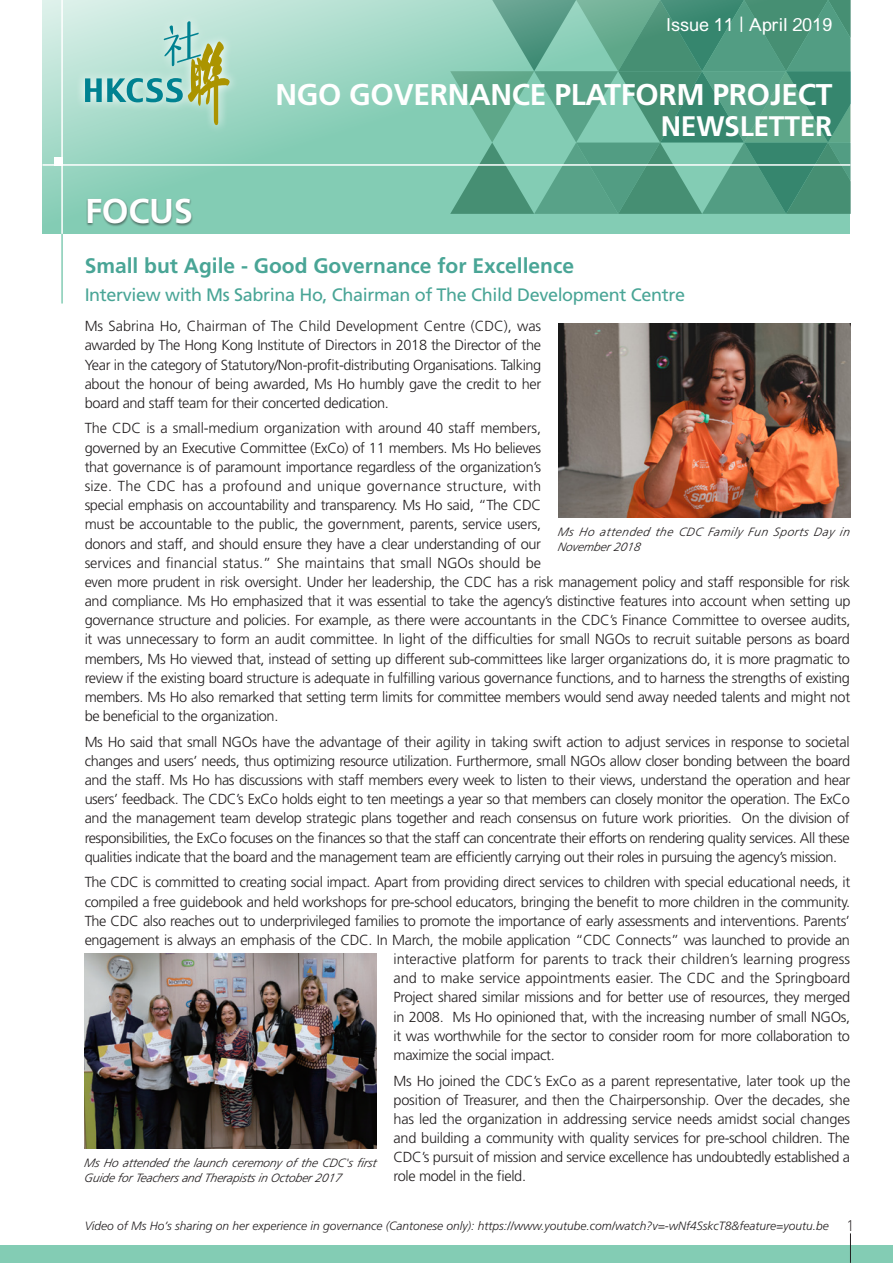
<style>
.page{position:relative;width:893px;height:1263px;background:#fff}
.page>*{position:absolute;margin:0;border:0;box-sizing:border-box;transform-origin:0 0}
.t1{font:700 34.5px "Frutiger";letter-spacing:-.01em;color:#fff}
.t2{font:700 30px "Frutiger";letter-spacing:-.01em;color:#fff}
.t3{font:700 28.2px "Frutiger";letter-spacing:-.01em;color:#fff}
.t4{font:700 21px "Frutiger";color:#49a596}
.t5{font:18px "Frutiger";letter-spacing:-.02em;color:#49a596}
.t6{font:500 18px "M Elle HK";color:#fff}
.t7{font:300 14.55px/19.2px "Frutiger";letter-spacing:-.025em;color:#231f20;text-align:justify}
.t8{font:300 14.55px "Frutiger";letter-spacing:-.005em;color:#231f20}
.t9{font:italic 300 12px/15px "Frutiger";color:#231f20}
.t10{font:italic 300 12px/15px "Frutiger";letter-spacing:.045em;color:#231f20}
.s1{font-family:"DIN";font-style:normal;font-size:15px}
</style>
<div class="page">
<svg style="left:43px;top:0;width:807px;height:234px;background:#94d3be"></svg>
<svg style="left:450px;top:0;width:400px;height:214px;background:#5ca58c"></svg>
<hr style="left:43px;top:164px;width:807px;height:2px;background:#fff">
<hr style="left:61px;top:0;width:2px;height:234px;background:#fff">
<div style="left:54px;top:157px;width:9px;height:9px;background:#fff"></div>
<hr style="left:61px;top:234px;width:2px;height:69px;background:#83ccb4">
<div style="left:0;top:1246px;width:893px;height:17px;background:#83ccb4"></div>
<div style="left:86px;top:198px;width:107px;height:29px;background:#231f20;opacity:.5"></div>
<svg style="left:75px;top:13px;width:164px;height:121px;background:#b4dfd1"></svg>
<svg style="left:85px;top:21px;width:145px;height:104px;background:#a9d2bc"></svg>
<img style="left:558px;top:323px;width:292px;height:195px">
<img style="left:85px;top:954px;width:292px;height:194px">
<svg style="left:850px;top:1234px;width:1px;height:28px"></svg>
<p class="t6" style="left:666px;top:11px;width:168px">Issue 11 | April 2019</p>
<h1 class="t1" style="left:85px;top:190px;width:109px">FOCUS</h1>
<h2 class="t2" style="left:275px;top:77px;width:558px">NGO GOVERNANCE PLATFORM PROJECT</h2>
<h3 class="t3" style="left:661px;top:109px;width:173px">NEWSLETTER</h3>
<h3 class="t4" style="left:85px;top:254px;width:491px">Small but Agile - Good Governance for Excellence</h3>
<p class="t5" style="left:85px;top:285px;width:602px">Interview with Ms Sabrina Ho, Chairman of The Child Development Centre</p>
<p class="t7" style="left:85px;top:317px;width:458px">Ms Sabrina Ho, Chairman of The Child Development Centre (CDC), was awarded by The Hong Kong Institute of Directors in 2018 the Director of the Year in the category of Statutory/Non-profit-distributing Organisations. Talking about the honour of being awarded, Ms Ho humbly gave the credit to her board and staff team for their concerted dedication.</p>
<p class="t7" style="left:85px;top:419px;width:767px;text-align:left">The CDC is a small-medium organization with around 40 staff members,<br>governed by an Executive Committee (ExCo) of 11 members. Ms Ho believes<br>that governance is of paramount importance regardless of the organization’s<br>size. The CDC has a profound and unique governance structure, with<br>special emphasis on accountability and transparency. Ms Ho said, “The CDC<br>must be accountable to the public, the government, parents, service users,<br>donors and staff, and should ensure they have a clear understanding of our<br>services and financial status.” She maintains that small NGOs should be<br>even more prudent in risk oversight. Under her leadership, the CDC has a risk management policy and staff responsible for risk and compliance. Ms Ho emphasized that it was essential to take the agency’s distinctive features into account when setting up governance structure and policies. For example, as there were accountants in the CDC’s Finance Committee to oversee audits, it was unnecessary to form an audit committee. In light of the difficulties for small NGOs to recruit suitable persons as board members, Ms Ho viewed that, instead of setting up different sub-committees like larger organizations do, it is more pragmatic to review if the existing board structure is adequate in fulfilling various governance functions, and to harness the strengths of existing members. Ms Ho also remarked that setting term limits for committee members would send away needed talents and might not be beneficial to the organization.</p>
<p class="t7" style="left:85px;top:732px;width:767px">Ms Ho said that small NGOs have the advantage of their agility in taking swift action to adjust services in response to societal changes and users’ needs, thus optimizing resource utilization. Furthermore, small NGOs allow closer bonding between the board and the staff. Ms Ho has discussions with staff members every week to listen to their views, understand the operation and hear users’ feedback. The CDC’s ExCo holds eight to ten meetings a year so that members can closely monitor the operation. The ExCo and the management team develop strategic plans together and reach consensus on future work priorities. On the division of responsibilities, the ExCo focuses on the finances so that the staff can concentrate their efforts on rendering quality services. All these qualities indicate that the board and the management team are efficiently carrying out their roles in pursuing the agency’s mission.</p>
<p class="t7" style="left:85px;top:873px;width:767px">The CDC is committed to creating social impact. Apart from providing direct services to children with special educational needs, it</p>
<p class="t7" style="left:85px;top:892px;width:767px">compiled a free guidebook and held workshops for pre-school educators, bringing the benefit to more children in the community.</p>
<p class="t7" style="left:85px;top:911px;width:767px">The CDC also reaches out to underprivileged families to promote the importance of early assessments and interventions. Parents’</p>
<p class="t7" style="left:85px;top:930px;width:767px">engagement is always an emphasis of the CDC. In March, the mobile application “CDC Connects” was launched to provide an</p>
<p class="t8" style="left:394px;top:951px;width:458px">interactive platform for parents to track their children’s learning progress</p>
<p class="t8" style="left:394px;top:970px;width:458px">and to make service appointments easier. The CDC and the Springboard</p>
<p class="t7" style="left:394px;top:988px;width:458px">Project shared similar missions and for better use of resources, they merged</p>
<p class="t7" style="left:394px;top:1007px;width:458px">in 2008. Ms Ho opinioned that, with the increasing number of small NGOs,</p>
<p class="t7" style="left:394px;top:1026px;width:458px">it was worthwhile for the sector to consider room for more collaboration to</p>
<p class="t7" style="left:394px;top:1045px;width:163px">maximize the social impact.</p>
<p class="t7" style="left:394px;top:1071px;width:458px">Ms Ho joined the CDC’s ExCo as a parent representative, later took up the position of Treasurer, and then the Chairpersonship. Over the decades, she has led the organization in addressing service needs amidst social changes and building a community with quality services for pre-school children. The CDC’s pursuit of mission and service excellence has undoubtedly established a role model in the field.</p>
<p class="t10" style="left:557px;top:525px;width:296px">Ms Ho attended the CDC Family Fun Sp orts Day in<br>November 2018</p>
<p class="t9" style="left:84px;top:1155px;width:294px">Ms Ho attended the launch ceremony of the CDC 's first<br>Guide for Teachers and Therapists in October 2017</p>
<p class="t9" style="left:85px;top:1219px;width:771px">Video of Ms Ho’s sharing on her experience in governance (Cantonese only): https://www.youtube.com/watch?v=-wNf4SskcT8&amp;feature=youtu.be <span class="s1">1</span></p>
</div>
